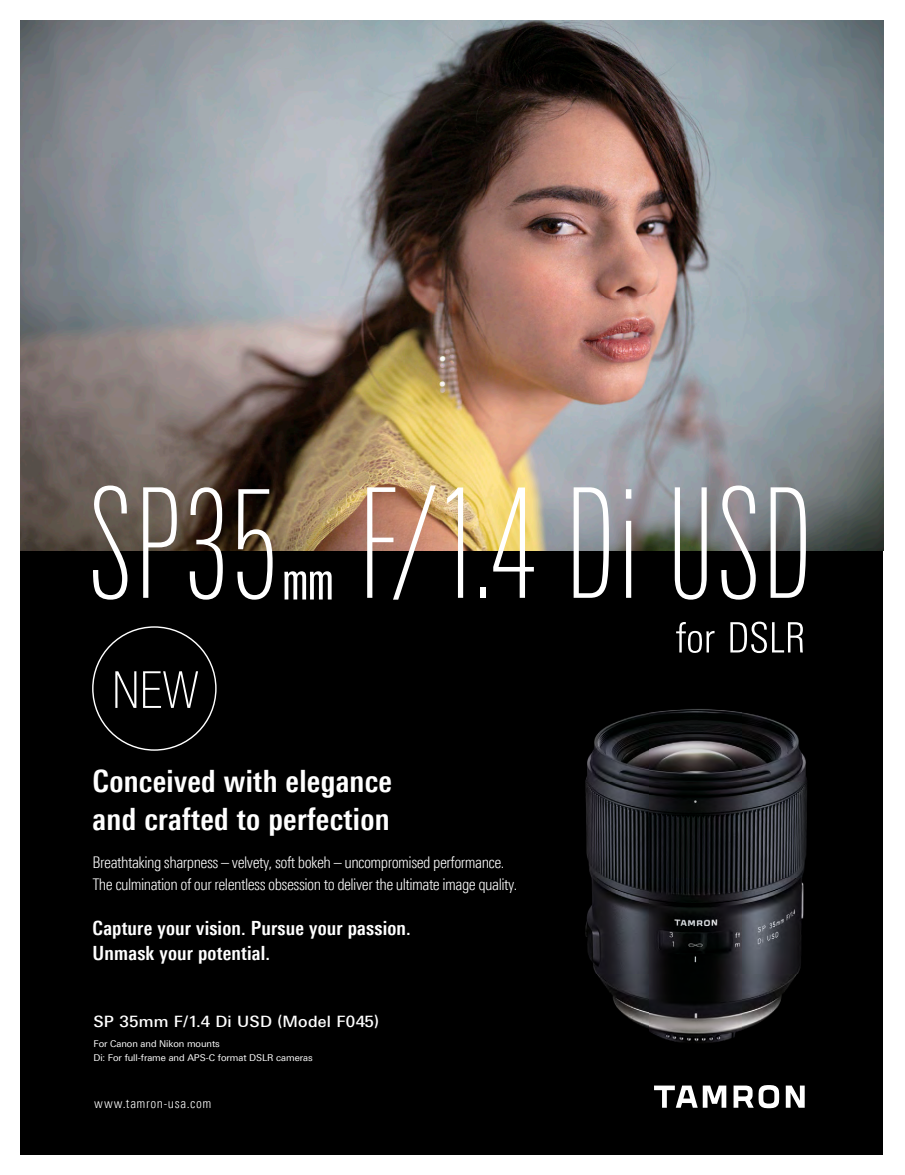
<style>
.page{position:relative;width:905px;height:1175px;background:#fff}
.page>*{position:absolute;margin:0;border:0;box-sizing:border-box;transform-origin:0 0}
.t1{font:700 30.75px/37.8px "Linotype Univers 620 Cn";letter-spacing:.01em;color:#fff}
.t2{font:700 19.65px/26px "Linotype Univers 620 Cn";letter-spacing:.01em;color:#fff}
.t3{font:300 16.05px/22.4px "Linotype Univers 320 Cn";letter-spacing:-.035em;color:#fff}
.t4{font:500 15.6px "Linotype Univers 530";letter-spacing:.015em;color:#fff}
.t5{font:300 13.35px "Linotype Univers 320 Cn";letter-spacing:.045em;color:#fff}
.t6{font:9.45px/14px "Linotype Univers 430";letter-spacing:-.01em;color:#fff}
</style>
<div class="page">
<div style="left:20px;top:20px;width:863px;height:1134px;background:#000"></div>
<img style="left:585px;top:709px;width:222px;height:334px">
<img style="left:20px;top:20px;width:863px;height:531px">
<svg style="left:733px;top:1085px;width:46px;height:23px"></svg>
<svg style="left:654px;top:1085px;width:72px;height:22px"></svg>
<svg style="left:785px;top:1085px;width:19px;height:22px"></svg>
<svg style="left:676px;top:622px;width:38px;height:31px"></svg>
<svg style="left:730px;top:621px;width:72px;height:32px"></svg>
<svg style="left:93px;top:485px;width:34px;height:114px"></svg>
<svg style="left:143px;top:487px;width:34px;height:111px"></svg>
<svg style="left:190px;top:487px;width:33px;height:112px"></svg>
<svg style="left:237px;top:489px;width:35px;height:110px"></svg>
<svg style="left:367px;top:485px;width:69px;height:114px"></svg>
<svg style="left:447px;top:487px;width:16px;height:111px"></svg>
<div style="left:480px;top:587px;width:6px;height:11px;background:#fff"></div>
<svg style="left:493px;top:487px;width:41px;height:111px"></svg>
<svg style="left:573px;top:487px;width:36px;height:111px"></svg>
<svg style="left:626px;top:489px;width:5px;height:109px"></svg>
<svg style="left:674px;top:487px;width:32px;height:112px"></svg>
<svg style="left:721px;top:485px;width:34px;height:114px"></svg>
<svg style="left:770px;top:487px;width:35px;height:111px"></svg>
<svg style="left:284px;top:571px;width:47px;height:28px"></svg>
<svg style="left:115px;top:671px;width:21px;height:37px"></svg>
<svg style="left:143px;top:671px;width:55px;height:37px"></svg>
<h1 class="t1" style="left:93px;top:762px;width:301px">Conceived with elegance and crafted to perfection</h1>
<p class="t3" style="left:93px;top:850px;width:426px">Breathtaking sharpness – velvety, soft bokeh – uncompromised performance.<br>The culmination of our relentless obsession to deliver the ultimate image quality.</p>
<p class="t2" style="left:93px;top:914px;width:320px">Capture your vision. Pursue your passion.<br>Unmask your potential.</p>
<p class="t4" style="left:93px;top:1012px;width:287px">SP 35mm F/1.4 Di USD (Model F045)</p>
<p class="t6" style="left:93px;top:1036px;width:221px">For Canon and Nikon mounts<br>Di: For full-frame and APS-C format DSLR cameras</p>
<p class="t5" style="left:94px;top:1095px;width:119px">www.tamron-usa.com</p>
</div>
